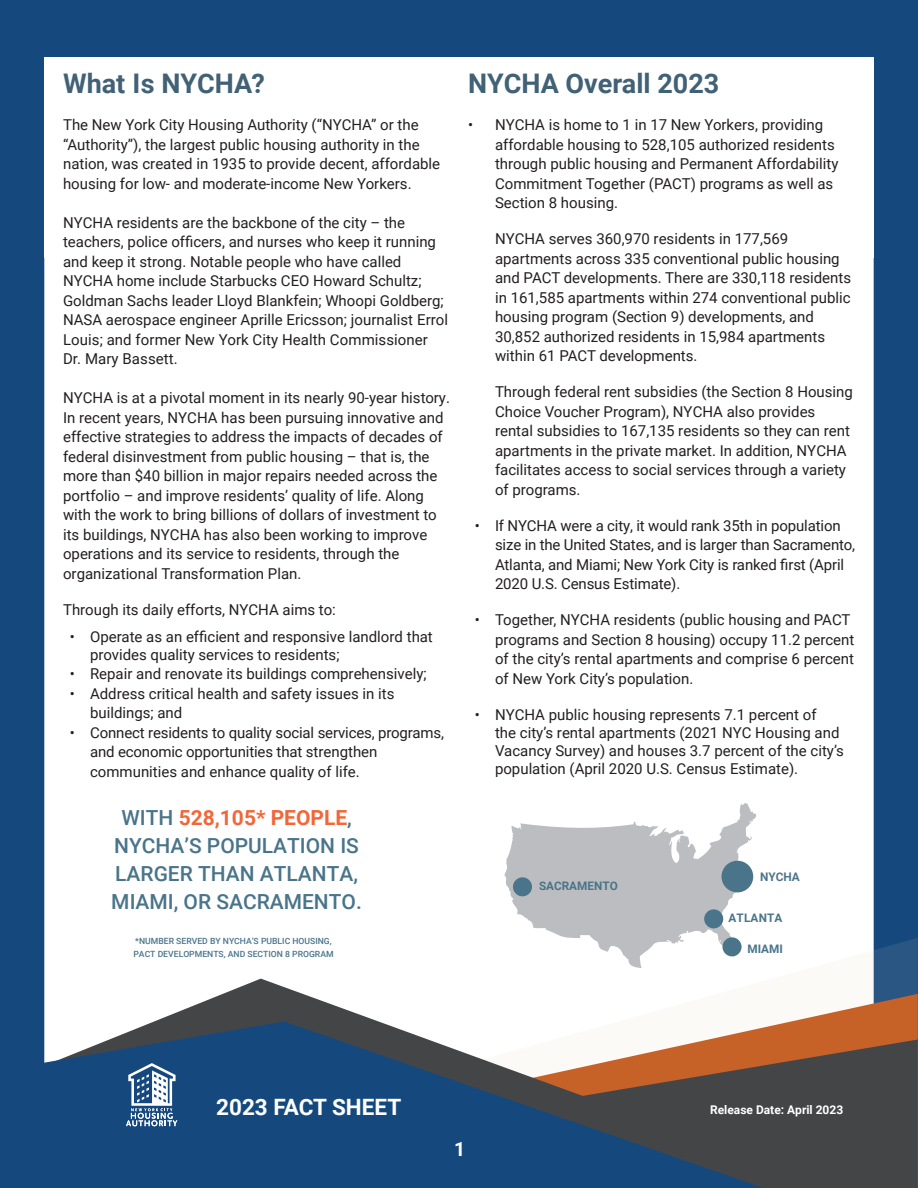
<style>
.page{position:relative;width:918px;height:1188px;background:#15497e}
.page>*{position:absolute;margin:0;border:0;box-sizing:border-box;transform-origin:0 0}
.t1{font:700 27px "Roboto";color:#416176}
.t2{font:700 22.5px "Roboto";color:#fff}
.t3{font:500 20.7px/28px "Roboto";color:#49748a;text-align:center}
.t4{font:700 19.5px "Roboto";color:#fff}
.t5{font:15px/19.5px "Roboto";color:#231f20}
.t6{font:700 12px "Roboto";color:#fff}
.t7{font:700 11.85px "Roboto";color:#50748a}
.t8{font:700 11.7px "Roboto";color:#49748a}
.t9{font:500 8.55px/12.1px "Roboto";color:#49748a}
.s1{font-weight:700;color:#f26638}
</style>
<div class="page">
<div style="left:44px;top:258px;width:830px;height:680px;background:#fff"></div>
<svg style="left:758px;top:938px;width:160px;height:56px;background:#b9c7d5"></svg>
<svg style="left:835px;top:994px;width:83px;height:46px;background:#c47649"></svg>
<svg style="left:664px;top:979px;width:171px;height:61px;background:#edd0bf"></svg>
<svg style="left:764px;top:1040px;width:154px;height:148px;background:#4f4744"></svg>
<svg style="left:44px;top:1021px;width:720px;height:167px"></svg>
<svg style="left:44px;top:1013px;width:620px;height:43px;fill:#fcfaf7"></svg>
<div style="left:44px;top:58px;width:830px;height:200px;background:#fff"></div>
<svg style="left:126px;top:1064px;width:51px;height:62px"></svg>
<svg style="left:44px;top:803px;width:714px;height:210px;background:#f0f0f1"></svg>
<div style="left:513px;top:877px;width:19px;height:19px;background:#49748a;border-radius:50%"></div>
<div style="left:723px;top:937px;width:19px;height:19px;background:#49748a;border-radius:50%"></div>
<div style="left:704px;top:909px;width:19px;height:19px;background:#49748a;border-radius:50%"></div>
<div style="left:722px;top:861px;width:31px;height:31px;background:#49748a;border-radius:50%"></div>
<p class="t1" style="left:63px;top:64px;width:203px">What Is NYCHA?</p>
<p class="t5" style="left:63px;top:115px;width:379px">The New York City Housing Authority (“NYCHA” or the “Authority”), the largest public housing authority in the nation, was created in 1935 to provide decent, affordable housing for low- and moderate-income New Yorkers.</p>
<p class="t5" style="left:63px;top:212px;width:387px">NYCHA residents are the backbone of the city – the teachers, police officers, and nurses who keep it running and keep it strong. Notable people who have called NYCHA home include Starbucks CEO Howard Schultz; Goldman Sachs leader Lloyd Blankfein; Whoopi Goldberg; NASA aerospace engineer Aprille Ericsson; journalist Errol Louis; and former New York City Health Commissioner Dr. Mary Bassett.</p>
<p class="t5" style="left:63px;top:388px;width:388px">NYCHA is at a pivotal moment in its nearly 90-year history.<br>In recent years, NYCHA has been pursuing innovative and effective strategies to address the impacts of decades of federal disinvestment from public housing – that is, the more than $40 billion in major repairs needed across the portfolio – and improve residents’ quality of life. Along with the work to bring billions of dollars of investment to its buildings, NYCHA has also been working to improve operations and its service to residents, through the organizational Transformation Plan.</p>
<p class="t5" style="left:63px;top:599px;width:274px">Through its daily efforts, NYCHA aims to:</p>
<p class="t5" style="left:90px;top:627px;width:344px;line-height:18px;text-indent:-20px">• Operate as an efficient and responsive landlord that provides quality services to residents;</p>
<p class="t5" style="left:70px;top:664px;width:358px">• Repair and renovate its buildings comprehensively;</p>
<p class="t5" style="left:90px;top:683px;width:306px;text-indent:-20px">• Address critical health and safety issues in its buildings; and</p>
<p class="t5" style="left:90px;top:722px;width:355px;text-indent:-20px">• Connect residents to quality social services, programs, and economic opportunities that strengthen communities and enhance quality of life.</p>
<p class="t3" style="left:111px;top:803px;width:252px">WITH <span class="s1">528,105* PEOPLE</span>,<br>NYCHA’S POPULATION IS<br>LARGER THAN ATLANTA,<br>MIAMI, OR SACRAMENTO.</p>
<p class="t9" style="left:133px;top:935px;width:202px">*NUMBER SERVED BY NYCHA’S PUBLIC HOUSING,<br>PACT DEVELOPMENTS, AND SECTION 8 PROGRAM</p>
<p class="t1" style="left:468px;top:64px;width:253px">NYCHA Overall 2023</p>
<p class="t5" style="left:495px;top:115px;width:345px;text-indent:-27px">• NYCHA is home to 1 in 17 New Yorkers, providing affordable housing to 528,105 authorized residents through public housing and Permanent Affordability Commitment Together (PACT) programs as well as Section 8 housing.</p>
<p class="t5" style="left:495px;top:229px;width:358px">NYCHA serves 360,970 residents in 177,569 apartments across 335 conventional public housing and PACT developments. There are 330,118 residents in 161,585 apartments within 274 conventional public housing program (Section 9) developments, and 30,852 authorized residents in 15,984 apartments within 61 PACT developments.</p>
<p class="t5" style="left:495px;top:382px;width:359px">Through federal rent subsidies (the Section 8 Housing Choice Voucher Program), NYCHA also provides rental subsidies to 167,135 residents so they can rent apartments in the private market. In addition, NYCHA facilitates access to social services through a variety of programs.</p>
<p class="t5" style="left:495px;top:515px;width:362px;text-indent:-20px">• If NYCHA were a city, it would rank 35th in population size in the United States, and is larger than Sacramento, Atlanta, and Miami; New York City is ranked first (April 2020 U.S. Census Estimate).</p>
<p class="t5" style="left:495px;top:610px;width:361px;text-indent:-20px">• Together, NYCHA residents (public housing and PACT programs and Section 8 housing) occupy 11.2 percent of the city’s rental apartments and comprise 6 percent of New York City’s population.</p>
<p class="t5" style="left:495px;top:705px;width:350px;line-height:18px;text-indent:-20px">• NYCHA public housing represents 7.1 percent of<br>the city’s rental apartments (2021 NYC Housing and Vacancy Survey) and houses 3.7 percent of the city’s population (April 2020 U.S. Census Estimate).</p>
<p class="t8" style="left:539px;top:877px;width:80px">SACRAMENTO</p>
<p class="t7" style="left:760px;top:869px;width:41px">NYCHA</p>
<p class="t8" style="left:728px;top:910px;width:56px">ATLANTA</p>
<p class="t8" style="left:748px;top:940px;width:37px">MIAMI</p>
<p class="t2" style="left:216px;top:1091px;width:187px">2023 FACT SHEET</p>
<p class="t6" style="left:710px;top:1101px;width:135px">Release Date: April 2023</p>
<p class="t4" style="left:454px;top:1135px;width:13px">1</p>
</div>
